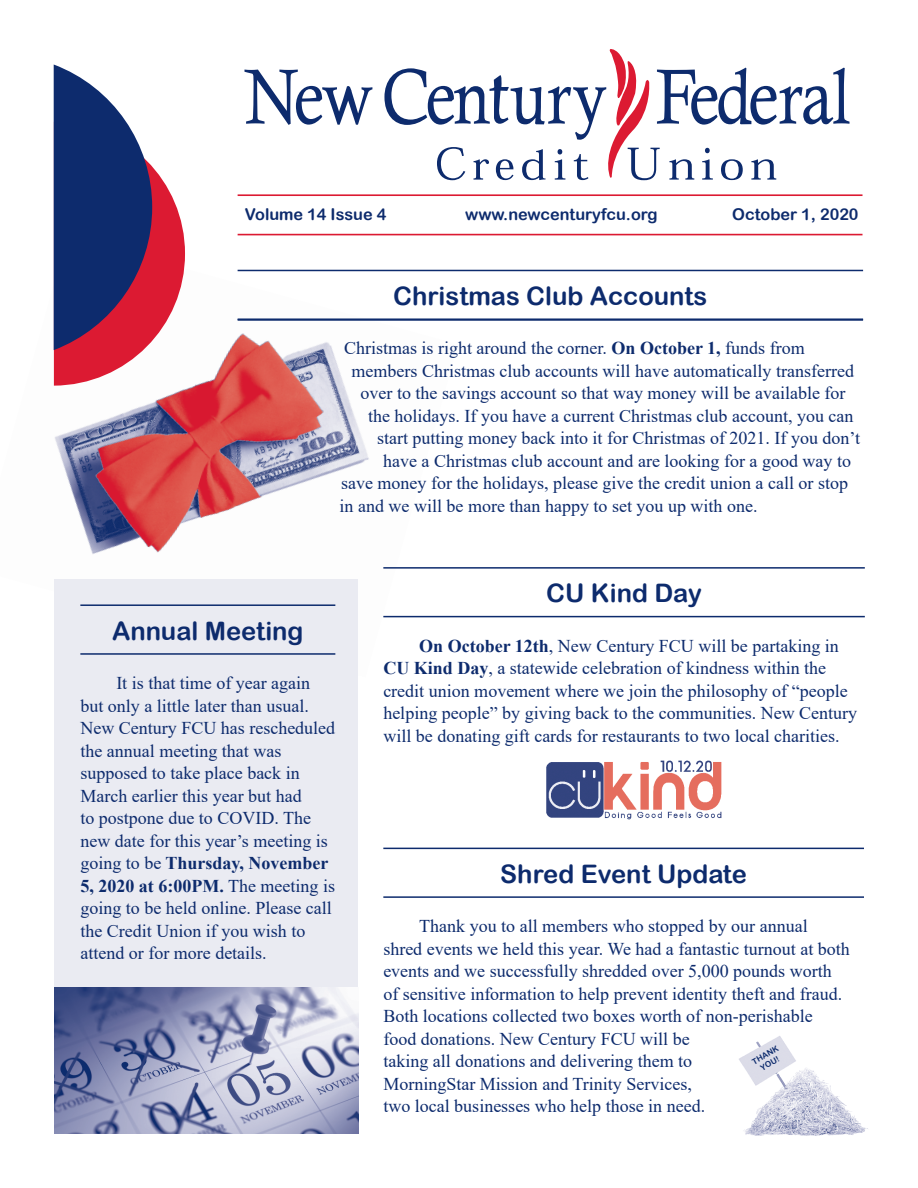
<style>
.page{position:relative;width:918px;height:1188px;background:#fff}
.page>*{position:absolute;margin:0;border:0;box-sizing:border-box;transform-origin:0 0}
.t1{font:25.5px "Arial Rounded MT Bold";color:#0d2b6d}
.t2{font:18px/22.5px "Times New Roman";color:#0d2b6d}
.t3{font:16.2px "Arial Rounded MT Bold";color:#0d2b6d}
.t4{font:8.1px/9.6px "Arial Rounded MT Bold";color:#0d2b6d;text-align:center}
.s1{font-weight:700}
</style>
<div class="page">
<img style="left:53px;top:236px;width:405px;height:442px">
<div style="left:54px;top:580px;width:303px;height:554px;background:#eaebf2"></div>
<svg style="left:244px;top:70px;width:128px;height:55px"></svg>
<svg style="left:384px;top:49px;width:466px;height:131px"></svg>
<svg style="left:54px;top:65px;width:131px;height:263px"></svg>
<hr style="left:238px;top:194px;width:625px;height:2px;background:#dc1a32">
<hr style="left:238px;top:234px;width:625px;height:1px;background:#dc1a32">
<hr style="left:383px;top:848px;width:481px;height:1px;background:#0d2b6d">
<hr style="left:383px;top:896px;width:481px;height:2px;background:#0d2b6d">
<hr style="left:238px;top:270px;width:625px;height:1px;background:#0d2b6d">
<hr style="left:238px;top:318px;width:625px;height:2px;background:#0d2b6d">
<hr style="left:238px;top:319px;width:625px;height:2px;background:#0d2b6d">
<hr style="left:80px;top:604px;width:255px;height:2px;background:#0d2b6d">
<hr style="left:80px;top:653px;width:255px;height:2px;background:#0d2b6d">
<hr style="left:383px;top:567px;width:482px;height:2px;background:#0d2b6d">
<hr style="left:383px;top:616px;width:482px;height:1px;background:#0d2b6d">
<img style="left:546px;top:760px;width:176px;height:60px">
<img style="left:739px;top:1036px;width:129px;height:100px">
<img style="left:54px;top:328px;width:329px;height:277px">
<img style="left:54px;top:988px;width:305px;height:146px">
<img style="left:604px;top:761px;width:118px;height:50px">
<p class="t3" style="left:245px;top:205px;width:143px">Volume 14 Issue 4</p>
<p class="t3" style="left:465px;top:205px;width:194px">www.newcenturyfcu.org</p>
<p class="t3" style="left:732px;top:205px;width:128px">October 1, 2020</p>
<h1 class="t1" style="left:393px;top:281px;width:316px">Christmas Club Accounts</h1>
<p class="t2" style="left:344px;top:337px;width:462px">Christmas is right around the corner. <span class="s1">On October 1,</span> funds from</p>
<p class="t2" style="left:352px;top:359px;width:504px">members Christmas club accounts will have automatically transferred</p>
<p class="t2" style="left:361px;top:382px;width:486px">over to the savings account so that way money will be available for</p>
<p class="t2" style="left:368px;top:404px;width:487px">the holidays. If you have a current Christmas club account, you can</p>
<p class="t2" style="left:377px;top:427px;width:485px">start putting money back into it for Christmas of 2021. If you don’t</p>
<p class="t2" style="left:383px;top:449px;width:469px">have a Christmas club account and are looking for a good way to</p>
<p class="t2" style="left:341px;top:472px;width:508px">save money for the holidays, please give the credit union a call or stop</p>
<p class="t2" style="left:340px;top:494px;width:419px">in and we will be more than happy to set you up with one.</p>
<h1 class="t1" style="left:112px;top:616px;width:193px">Annual Meeting</h1>
<p class="t2" style="left:80px;top:671px;width:256px;text-indent:36px">It is that time of year again but only a little later than usual.<br>New Century FCU has rescheduled the annual meeting that was supposed to take place back in<br>March earlier this year but had<br>to postpone due to COVID. The new date for this year’s meeting is going to be <span class="s1">Thursday, November<br>5, 2020 at 6:00PM.</span> The meeting is going to be held online. Please call the Credit Union if you wish to attend or for more details.</p>
<h1 class="t1" style="left:546px;top:578px;width:157px">CU Kind Day</h1>
<p class="t2" style="left:383px;top:634px;width:475px;text-indent:36px"><span class="s1">On October 12th</span>, New Century FCU will be partaking in <span class="s1">CU Kind Day</span>, a statewide celebration of kindness within the credit union movement where we join the philosophy of “people helping people” by giving back to the communities. New Century will be donating gift cards for restaurants to two local charities.</p>
<h1 class="t1" style="left:500px;top:859px;width:248px">Shred Event Update</h1>
<p class="t2" style="left:383px;top:915px;width:468px;text-indent:36px">Thank you to all members who stopped by our annual shred events we held this year. We had a fantastic turnout at both events and we successfully shredded over 5,000 pounds worth of sensitive information to help prevent identity theft and fraud.<br>Both locations collected two boxes worth of non-perishable food donations. New Century FCU will be<br>taking all donations and delivering them to<br>MorningStar Mission and Trinity Services,<br>two local businesses who help those in need.</p>
<p class="t4" style="left:750px;top:1058px;width:30px;rotate:-29deg">THANK<br>YOU!</p>
</div>
